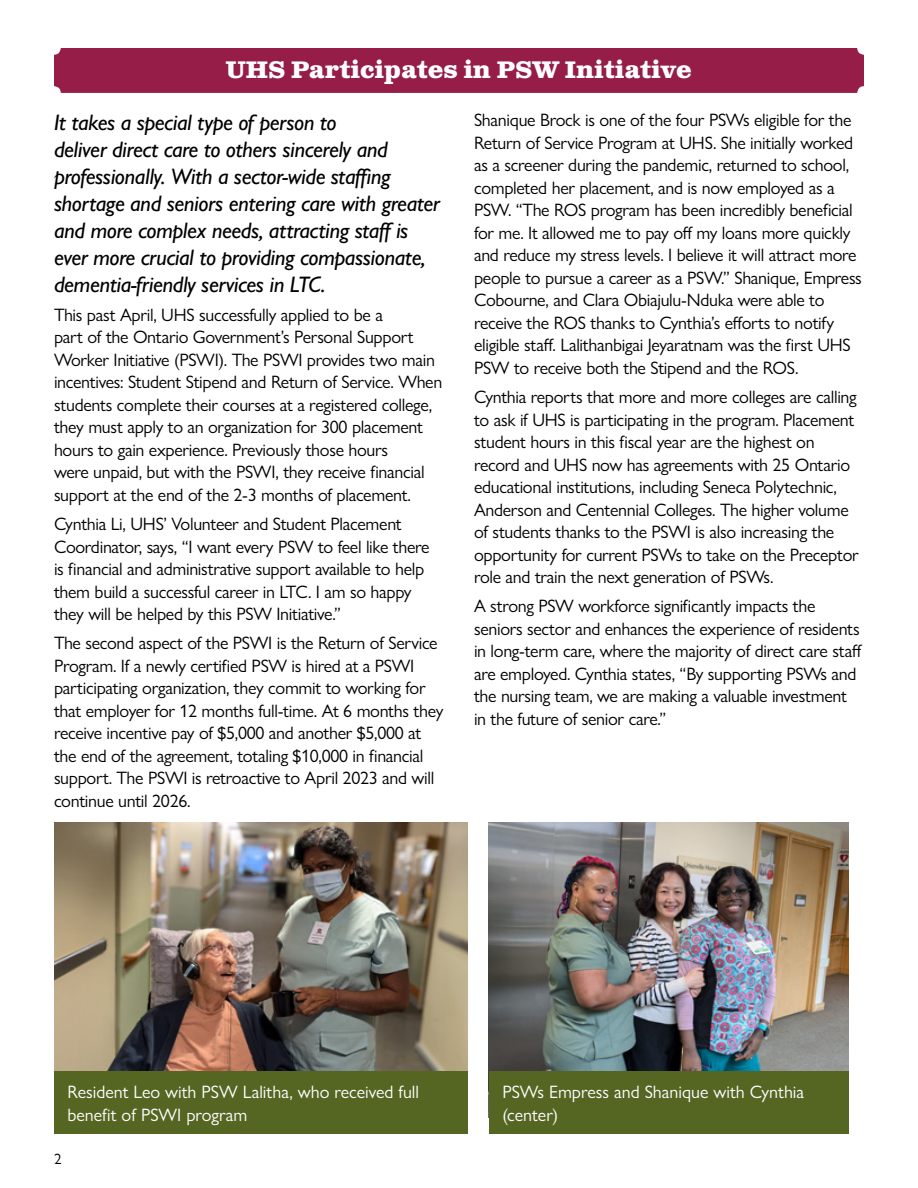
<style>
.page{position:relative;width:918px;height:1188px;background:#fff}
.page>*{position:absolute;margin:0;border:0;box-sizing:border-box;transform-origin:0 0}
.t1{font:700 24px "Clarendon Text Pro";color:#fff}
.t2{font:italic 500 22.5px/27px "Gill Sans Nova";letter-spacing:-.02em;color:#000}
.t3{font:18px/22.5px "Gill Sans Nova";letter-spacing:-.015em;color:#000}
.t4{font:18px/22.5px "Gill Sans Nova";color:#fff}
.t5{font:15px "Gill Sans Nova";color:#000}
</style>
<div class="page">
<div style="left:54px;top:48px;width:810px;height:45px;background:#951d48;border-radius:7px"></div>
<img style="left:489px;top:823px;width:360px;height:248px">
<img style="left:54px;top:823px;width:414px;height:248px">
<div style="left:489px;top:1071px;width:360px;height:63px;background:#556623"></div>
<div style="left:54px;top:1071px;width:414px;height:63px;background:#556623"></div>
<h1 class="t1" style="left:226px;top:55px;width:468px">UHS Participates in PSW Initiative</h1>
<p class="t2" style="left:54px;top:108px;width:388px">It takes a special type of person to<br>deliver direct care to others sincerely and professionally. With a sector-wide staffing shortage and seniors entering care with greater and more complex needs, attracting staff is ever more crucial to providing compassionate, dementia-friendly services in LTC.</p>
<p class="t3" style="left:54px;top:303px;width:390px">This past April, UHS successfully applied to be a<br>part of the Ontario Government’s Personal Support Worker Initiative (PSWI). The PSWI provides two main incentives: Student Stipend and Return of Service. When students complete their courses at a registered college, they must apply to an organization for 300 placement hours to gain experience. Previously those hours<br>were unpaid, but with the PSWI, they receive financial support at the end of the 2-3 months of placement.</p>
<p class="t3" style="left:54px;top:513px;width:377px">Cynthia Li, UHS’ Volunteer and Student Placement Coordinator, says, “I want every PSW to feel like there is financial and administrative support available to help them build a successful career in LTC. I am so happy they will be helped by this PSW Initiative.”</p>
<p class="t3" style="left:54px;top:632px;width:391px">The second aspect of the PSWI is the Return of Service Program. If a newly certified PSW is hired at a PSWI participating organization, they commit to working for that employer for 12 months full-time. At 6 months they receive incentive pay of $5,000 and another $5,000 at the end of the agreement, totaling $10,000 in financial support. The PSWI is retroactive to April 2023 and will continue until 2026.</p>
<p class="t3" style="left:474px;top:109px;width:389px">Shanique Brock is one of the four PSWs eligible for the Return of Service Program at UHS. She initially worked as a screener during the pandemic, returned to school, completed her placement, and is now employed as a PSW. “The ROS program has been incredibly beneficial for me. It allowed me to pay off my loans more quickly and reduce my stress levels. I believe it will attract more people to pursue a career as a PSW.” Shanique, Empress Cobourne, and Clara Obiajulu-Nduka were able to receive the ROS thanks to Cynthia’s efforts to notify eligible staff. Lalithanbigai Jeyaratnam was the first UHS PSW to receive both the Stipend and the ROS.</p>
<p class="t3" style="left:474px;top:386px;width:386px">Cynthia reports that more and more colleges are calling to ask if UHS is participating in the program. Placement student hours in this fiscal year are the highest on record and UHS now has agreements with 25 Ontario educational institutions, including Seneca Polytechnic, Anderson and Centennial Colleges. The higher volume of students thanks to the PSWI is also increasing the opportunity for current PSWs to take on the Preceptor role and train the next generation of PSWs.</p>
<p class="t3" style="left:474px;top:595px;width:390px">A strong PSW workforce significantly impacts the seniors sector and enhances the experience of residents in long-term care, where the majority of direct care staff are employed. Cynthia states, “By supporting PSWs and the nursing team, we are making a valuable investment in the future of senior care.”</p>
<p class="t4" style="left:68px;top:1080px;width:353px">Resident Leo with PSW Lalitha, who received full benefit of PSWI program</p>
<p class="t5" style="left:54px;top:1150px;width:9px">2</p>
<p class="t4" style="left:502px;top:1080px;width:303px">PSWs Empress and Shanique with Cynthia (center)</p>
</div>
